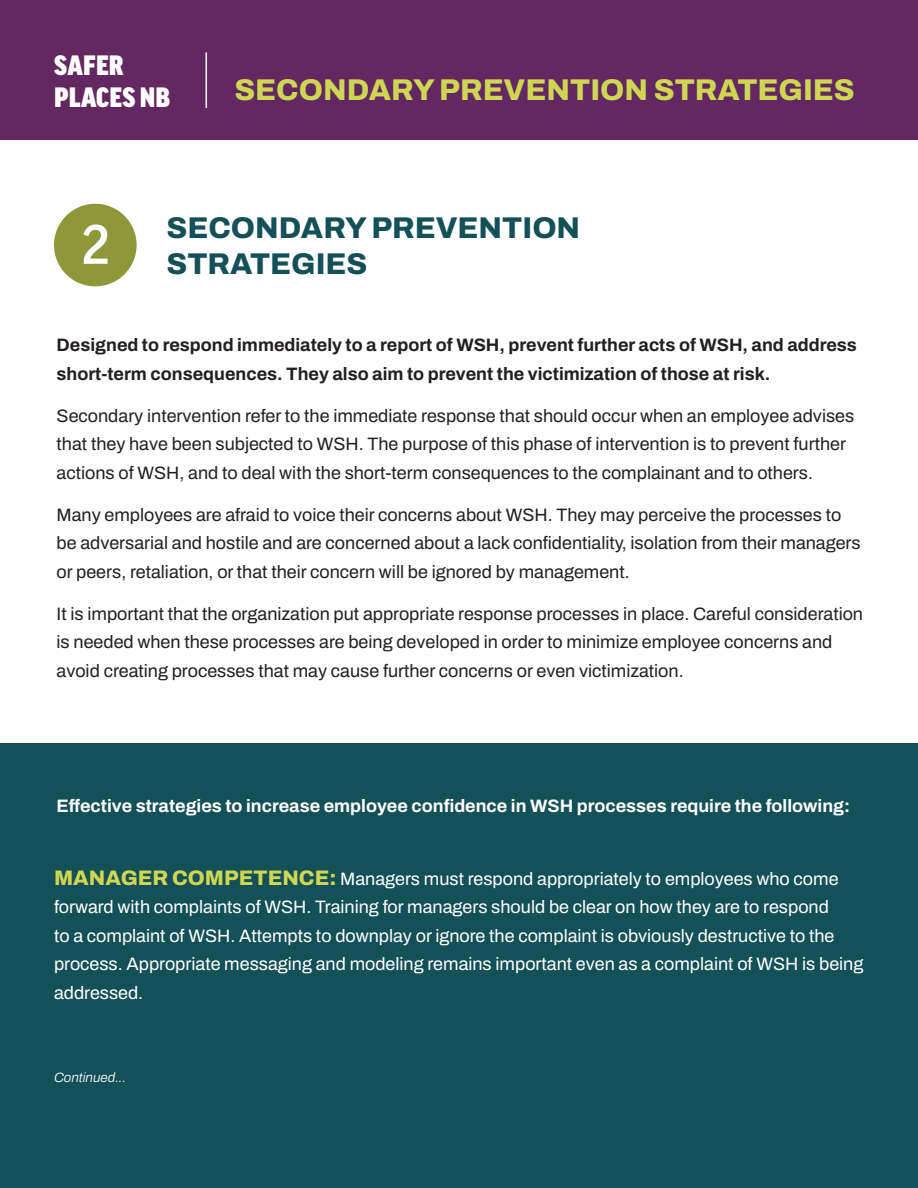
<style>
.page{position:relative;width:918px;height:1188px;background:#fff}
.page>*{position:absolute;margin:0;border:0;box-sizing:border-box;transform-origin:0 0}
.t1{font:500 53.55px "Good Pro";color:#fff}
.t2{font:800 30px "Archivo";color:#145057}
.t3{font:800 30px "Archivo";color:#cfd752}
.t4{font:27px/32.4px "Good Pro Narr Ultra";letter-spacing:.01em;color:#fff}
.t5{font:18px/28.5px "Archivo";color:#231f20}
.t6{font:18px/28.5px "Archivo";color:#fff}
.t7{font:700 18px/28.5px "Archivo";color:#231f20}
.t8{font:700 18px "Archivo";color:#fff}
.t9{font:italic 300 13.5px "Archivo";color:#fff}
.s1{font-weight:800;font-size:21px;color:#cfd752}
</style>
<div class="page">
<div style="left:54px;top:204px;width:83px;height:82px;background:#8f9838;border-radius:50%"></div>
<div style="left:0;top:0;width:918px;height:140px;background:#632862"></div>
<hr style="left:206px;top:52px;width:1px;height:56px;background:#fff">
<div style="left:0;top:743px;width:918px;height:445px;background:#145057"></div>
<p class="t4" style="left:54px;top:49px;width:118px">SAFER<br>PLACES NB</p>
<p class="t3" style="left:234px;top:67px;width:622px">SECONDARY PREVENTION STRATEGIES</p>
<p class="t1" style="left:81px;top:214px;width:30px">2</p>
<p class="t2" style="left:166px;top:205px;width:415px">SECONDARY PREVENTION</p>
<p class="t2" style="left:166px;top:241px;width:202px">STRATEGIES</p>
<p class="t7" style="left:57px;top:331px;width:802px">Designed to respond immediately to a report of WSH, prevent further acts of WSH, and address short-term consequences. They also aim to prevent the victimization of those at risk.</p>
<p class="t5" style="left:57px;top:401px;width:799px">Secondary intervention refer to the immediate response that should occur when an employee advises that they have been subjected to WSH. The purpose of this phase of intervention is to prevent further actions of WSH, and to deal with the short-term consequences to the complainant and to others.</p>
<p class="t5" style="left:57px;top:500px;width:806px">Many employees are afraid to voice their concerns about WSH. They may perceive the processes to be adversarial and hostile and are concerned about a lack confidentiality, isolation from their managers or peers, retaliation, or that their concern will be ignored by management.</p>
<p class="t5" style="left:57px;top:599px;width:808px">It is important that the organization put appropriate response processes in place. Careful consideration is needed when these processes are being developed in order to minimize employee concerns and avoid creating processes that may cause further concerns or even victimization.</p>
<p class="t8" style="left:57px;top:792px;width:795px">Effective strategies to increase employee confidence in WSH processes require the following:</p>
<p class="t6" style="left:54px;top:864px;width:811px"><span class="s1">MANAGER COMPETENCE:</span> Managers must respond appropriately to employees who come forward with complaints of WSH. Training for managers should be clear on how they are to respond<br>to a complaint of WSH. Attempts to downplay or ignore the complaint is obviously destructive to the process. Appropriate messaging and modeling remains important even as a complaint of WSH is being addressed.</p>
<p class="t9" style="left:54px;top:1067px;width:74px">Continued...</p>
</div>
